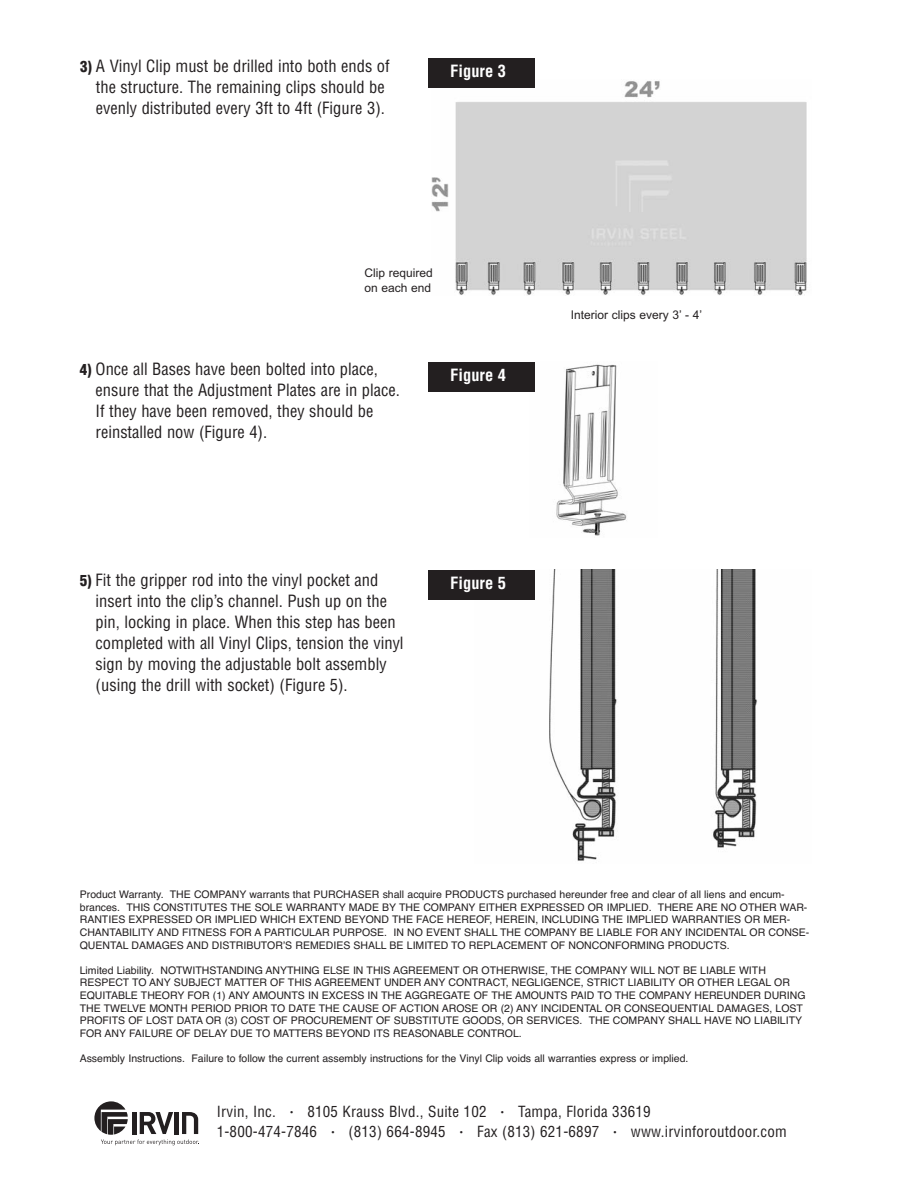
<style>
.page{position:relative;width:918px;height:1188px;background:#fff}
.page>*{position:absolute;margin:0;border:0;box-sizing:border-box;transform-origin:0 0}
.t1{font:condensed 16.5px/21px "Helvetica";color:#231f20}
.t2{font:700 condensed 16.5px "Helvetica";color:#fff}
.t3{font:condensed 15px/19.8px "Helvetica";letter-spacing:.015em;color:#231f20}
.t4{font:12px/14.4px "Arial";color:#231f20}
.t5{font:10.5px/12.6px "Helvetica";color:#231f20}
.s1{font-weight:900;font-size:15px}
</style>
<div class="page">
<img style="left:534px;top:570px;width:223px;height:291px">
<div style="left:428px;top:570px;width:106px;height:30px;background:#231f20"></div>
<img style="left:431px;top:80px;width:376px;height:216px">
<div style="left:428px;top:58px;width:106px;height:30px;background:#231f20"></div>
<img style="left:534px;top:362px;width:93px;height:174px">
<div style="left:428px;top:362px;width:106px;height:30px;background:#231f20"></div>
<svg style="left:94px;top:1101px;width:105px;height:44px"></svg>
<h1 class="t1" style="left:96px;top:56px;width:295px;text-indent:-16px"><span class="s1">3)</span> A Vinyl Clip must be drilled into both ends of the structure. The remaining clips should be evenly distributed every 3ft to 4ft (Figure 3).</h1>
<h1 class="t2" style="left:450px;top:62px;width:57px">Figure 3</h1>
<p class="t4" style="left:364px;top:266px;width:70px">Clip required on each end</p>
<h1 class="t1" style="left:96px;top:359px;width:306px;text-indent:-16px"><span class="s1">4)</span> Once all Bases have been bolted into place, ensure that the Adjustment Plates are in place.<br>If they have been removed, they should be reinstalled now (Figure 4).</h1>
<h1 class="t2" style="left:450px;top:366px;width:57px">Figure 4</h1>
<p class="t1" style="left:96px;top:570px;width:310px;text-indent:-16px"><span class="s1">5)</span> Fit the gripper rod into the vinyl pocket and insert into the clip’s channel. Push up on the pin, locking in place. When this step has been completed with all Vinyl Clips, tension the vinyl sign by moving the adjustable bolt assembly (using the drill with socket) (Figure 5).</p>
<h1 class="t2" style="left:450px;top:574px;width:57px">Figure 5</h1>
<p class="t4" style="left:571px;top:308px;width:133px">Interior clips every 3’ - 4’</p>
<p class="t5" style="left:80px;top:888px;width:731px">Product Warranty. THE COMPANY warrants that PURCHASER shall acquire PRODUCTS purchased hereunder free and clear of all liens and encum&shy;brances. THIS CONSTITUTES THE SOLE WARRANTY MADE BY THE COMPANY EITHER EXPRESSED OR IMPLIED. THERE ARE NO OTHER WAR-RANTIES EXPRESSED OR IMPLIED WHICH EXTEND BEYOND THE FACE HEREOF, HEREIN, INCLUDING THE IMPLIED WARRANTIES OR MER-CHANTABILITY AND FITNESS FOR A PARTICULAR PURPOSE. IN NO EVENT SHALL THE COMPANY BE LIABLE FOR ANY INCIDENTAL OR CONSE-QUENTAL DAMAGES AND DISTRIBUTOR’S REMEDIES SHALL BE LIMITED TO REPLACEMENT OF NONCONFORMING PRODUCTS.</p>
<p class="t5" style="left:80px;top:964px;width:727px">Limited Liability. NOTWITHSTANDING ANYTHING ELSE IN THIS AGREEMENT OR OTHERWISE, THE COMPANY WILL NOT BE LIABLE WITH RESPECT TO ANY SUBJECT MATTER OF THIS AGREEMENT UNDER ANY CONTRACT, NEGLIGENCE, STRICT LIABILITY OR OTHER LEGAL OR EQUITABLE THEORY FOR (1) ANY AMOUNTS IN EXCESS IN THE AGGREGATE OF THE AMOUNTS PAID TO THE COMPANY HEREUNDER DURING THE TWELVE MONTH PERIOD PRIOR TO DATE THE CAUSE OF ACTION AROSE OR (2) ANY INCIDENTAL OR CONSEQUENTIAL DAMAGES, LOST PROFITS OF LOST DATA OR (3) COST OF PROCUREMENT OF SUBSTITUTE GOODS, OR SERVICES. THE COMPANY SHALL HAVE NO LIABILITY FOR ANY FAILURE OF DELAY DUE TO MATTERS BEYOND ITS REASONABLE CONTROL.</p>
<p class="t5" style="left:80px;top:1052px;width:610px">Assembly Instructions. Failure to follow the current assembly instructions for the Vinyl Clip voids all warranties express or implied.</p>
<h2 class="t3" style="left:217px;top:1102px;width:572px">Irvin, Inc. <sup>•</sup> 8105 Krauss Blvd., Suite 102 <sup>•</sup> Tampa, Florida 33619<br>1-800-474-7846 <sup>•</sup> (813) 664-8945 <sup>•</sup> Fax (813) 621-6897 <sup>•</sup> www.irvinforoutdoor.com</h2>
</div>
